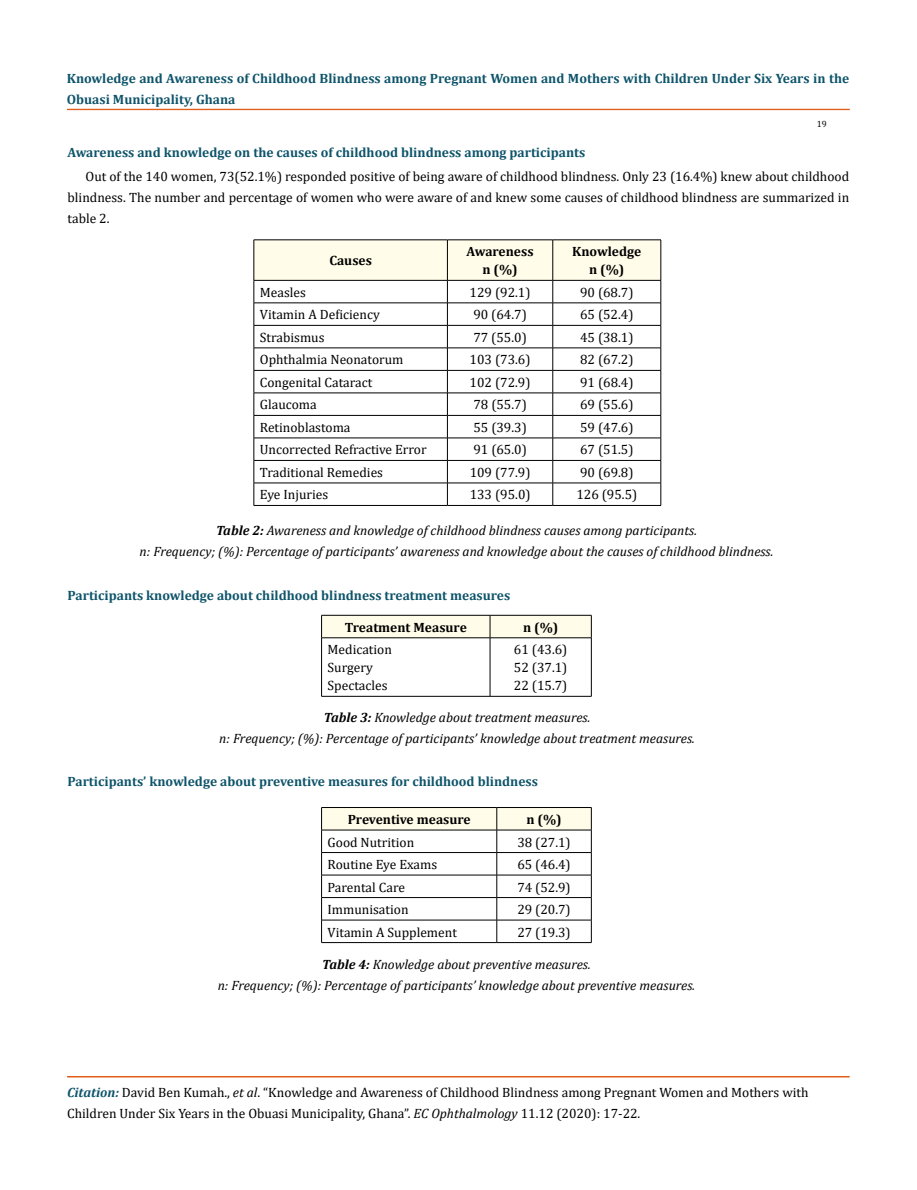
<style>
.page{position:relative;width:917px;height:1190px;background:#fff}
.page>*{position:absolute;margin:0;border:0;box-sizing:border-box;transform-origin:0 0}
.t1{font:13.5px/18px "Cambria";color:#000}
.t2{font:italic 13.5px/21px "Cambria";color:#000;text-align:center}
.t3{font:700 13.5px/21px "Cambria";color:#0e546a}
.t4{font:700 13.5px/18px "Cambria";color:#000;text-align:center}
.t5{font:9px "Cambria";color:#000}
.s1{font-weight:700}
.s2{font-weight:700;font-style:italic;color:#0e546a}
.s3{font-style:italic}
</style>
<div class="page">
<div style="left:67px;top:109px;width:782px;height:1px;border:1px solid #e05d1a"></div>
<div style="left:67px;top:1076px;width:782px;height:1px;border:1px solid #e05d1a"></div>
<hr style="left:254px;top:239px;width:193px;height:1px;background:#000">
<hr style="left:447px;top:239px;width:105px;height:1px;background:#000">
<hr style="left:552px;top:239px;width:109px;height:1px;background:#000">
<svg style="left:253px;top:240px;width:408px;height:265px"></svg>
<hr style="left:254px;top:505px;width:193px;height:1px;background:#000">
<hr style="left:447px;top:505px;width:105px;height:1px;background:#000">
<hr style="left:552px;top:505px;width:109px;height:1px;background:#000">
<div style="left:321px;top:615px;width:271px;height:23px;background:#fffde9"></div>
<hr style="left:321px;top:637px;width:169px;height:1px;background:#000">
<hr style="left:321px;top:638px;width:1px;height:58px;background:#000">
<hr style="left:490px;top:637px;width:101px;height:1px;background:#000">
<hr style="left:490px;top:638px;width:1px;height:58px;background:#000">
<hr style="left:591px;top:638px;width:1px;height:58px;background:#000">
<hr style="left:321px;top:696px;width:169px;height:1px;background:#000">
<hr style="left:490px;top:696px;width:101px;height:1px;background:#000">
<svg style="left:321px;top:807px;width:271px;height:135px"></svg>
<hr style="left:321px;top:942px;width:176px;height:1px;background:#000">
<hr style="left:497px;top:942px;width:94px;height:1px;background:#000">
<p class="t3" style="left:67px;top:68px;width:783px">Knowledge and Awareness of Childhood Blindness among Pregnant Women and Mothers with Children Under Six Years in the<br>Obuasi Municipality, Ghana</p>
<p class="t5" style="left:816px;top:118px;width:11px">19</p>
<p class="t3" style="left:68px;top:142px;width:519px">Awareness and knowledge on the causes of childhood blindness among participants</p>
<p class="t1" style="left:68px;top:166px;width:783px;line-height:21px;text-align:justify;text-indent:18px">Out of the 140 women, 73(52.1%) responded positive of being aware of childhood blindness. Only 23 (16.4%) knew about childhood blindness. The number and percentage of women who were aware of and knew some causes of childhood blindness are summarized in table 2.</p>
<p class="t4" style="left:329px;top:251px;width:44px">Causes</p>
<p class="t4" style="left:466px;top:242px;width:68px">Awareness n (%)</p>
<p class="t4" style="left:572px;top:242px;width:70px">Knowledge n (%)</p>
<p class="t1" style="left:260px;top:283px;width:48px">Measles</p>
<p class="t1" style="left:469px;top:283px;width:62px">129 (92.1)</p>
<p class="t1" style="left:580px;top:283px;width:55px">90 (68.7)</p>
<p class="t1" style="left:260px;top:306px;width:121px">Vitamin A Deficiency</p>
<p class="t1" style="left:473px;top:306px;width:55px">90 (64.7)</p>
<p class="t1" style="left:580px;top:306px;width:55px">65 (52.4)</p>
<p class="t1" style="left:260px;top:328px;width:66px">Strabismus</p>
<p class="t1" style="left:473px;top:328px;width:55px">77 (55.0)</p>
<p class="t1" style="left:580px;top:328px;width:55px">45 (38.1)</p>
<p class="t1" style="left:260px;top:351px;width:145px">Ophthalmia Neonatorum</p>
<p class="t1" style="left:469px;top:351px;width:62px">103 (73.6)</p>
<p class="t1" style="left:580px;top:351px;width:55px">82 (67.2)</p>
<p class="t1" style="left:260px;top:373px;width:114px">Congenital Cataract</p>
<p class="t1" style="left:469px;top:373px;width:62px">102 (72.9)</p>
<p class="t1" style="left:580px;top:373px;width:55px">91 (68.4)</p>
<p class="t1" style="left:260px;top:396px;width:58px">Glaucoma</p>
<p class="t1" style="left:473px;top:396px;width:55px">78 (55.7)</p>
<p class="t1" style="left:580px;top:396px;width:55px">69 (55.6)</p>
<p class="t1" style="left:260px;top:418px;width:92px">Retinoblastoma</p>
<p class="t1" style="left:473px;top:418px;width:55px">55 (39.3)</p>
<p class="t1" style="left:580px;top:418px;width:55px">59 (47.6)</p>
<p class="t1" style="left:260px;top:441px;width:168px">Uncorrected Refractive Error</p>
<p class="t1" style="left:473px;top:441px;width:55px">91 (65.0)</p>
<p class="t1" style="left:580px;top:441px;width:55px">67 (51.5)</p>
<p class="t1" style="left:260px;top:463px;width:125px">Traditional Remedies</p>
<p class="t1" style="left:469px;top:463px;width:62px">109 (77.9)</p>
<p class="t1" style="left:580px;top:463px;width:55px">90 (69.8)</p>
<p class="t1" style="left:260px;top:486px;width:70px">Eye Injuries</p>
<p class="t1" style="left:469px;top:486px;width:62px">133 (95.0)</p>
<p class="t1" style="left:576px;top:486px;width:62px">126 (95.5)</p>
<p class="t2" style="left:140px;top:519px;width:635px"><span class="s1">Table 2:</span> Awareness and knowledge of childhood blindness causes among participants.<br>n: Frequency; (%): Percentage of participants’ awareness and knowledge about the causes of childhood blindness.</p>
<p class="t3" style="left:68px;top:584px;width:444px">Participants knowledge about childhood blindness treatment measures</p>
<p class="t4" style="left:345px;top:617px;width:124px">Treatment Measure</p>
<p class="t4" style="left:523px;top:617px;width:37px">n (%)</p>
<p class="t1" style="left:327px;top:640px;width:66px">Medication<br>Surgery<br>Spectacles</p>
<p class="t1" style="left:514px;top:640px;width:55px;text-align:justify">61 (43.6)<br>52 (37.1)<br>22 (15.7)</p>
<p class="t2" style="left:219px;top:706px;width:477px"><span class="s1">Table 3:</span> Knowledge about treatment measures.<br>n: Frequency; (%): Percentage of participants’ knowledge about treatment measures.</p>
<p class="t3" style="left:68px;top:770px;width:472px">Participants’ knowledge about preventive measures for childhood blindness</p>
<p class="t4" style="left:347px;top:810px;width:124px">Preventive measure</p>
<p class="t4" style="left:526px;top:810px;width:37px">n (%)</p>
<p class="t1" style="left:327px;top:833px;width:88px">Good Nutrition</p>
<p class="t1" style="left:517px;top:833px;width:55px">38 (27.1)</p>
<p class="t1" style="left:327px;top:855px;width:111px">Routine Eye Exams</p>
<p class="t1" style="left:517px;top:855px;width:55px">65 (46.4)</p>
<p class="t1" style="left:327px;top:878px;width:79px">Parental Care</p>
<p class="t1" style="left:517px;top:878px;width:55px">74 (52.9)</p>
<p class="t1" style="left:327px;top:900px;width:82px">Immunisation</p>
<p class="t1" style="left:517px;top:900px;width:55px">29 (20.7)</p>
<p class="t1" style="left:327px;top:923px;width:131px">Vitamin A Supplement</p>
<p class="t1" style="left:517px;top:923px;width:55px">27 (19.3)</p>
<p class="t2" style="left:218px;top:953px;width:479px"><span class="s1">Table 4:</span> Knowledge about preventive measures.<br>n: Frequency; (%): Percentage of participants’ knowledge about preventive measures.</p>
<p class="t1" style="left:67px;top:1081px;width:743px;line-height:21px"><span class="s2">Citation:</span> David Ben Kumah., <span class="s3">et al</span>. “Knowledge and Awareness of Childhood Blindness among Pregnant Women and Mothers with<br>Children Under Six Years in the Obuasi Municipality, Ghana”. <span class="s3">EC Ophthalmology</span> 11.12 (2020): 17-22.</p>
</div>
